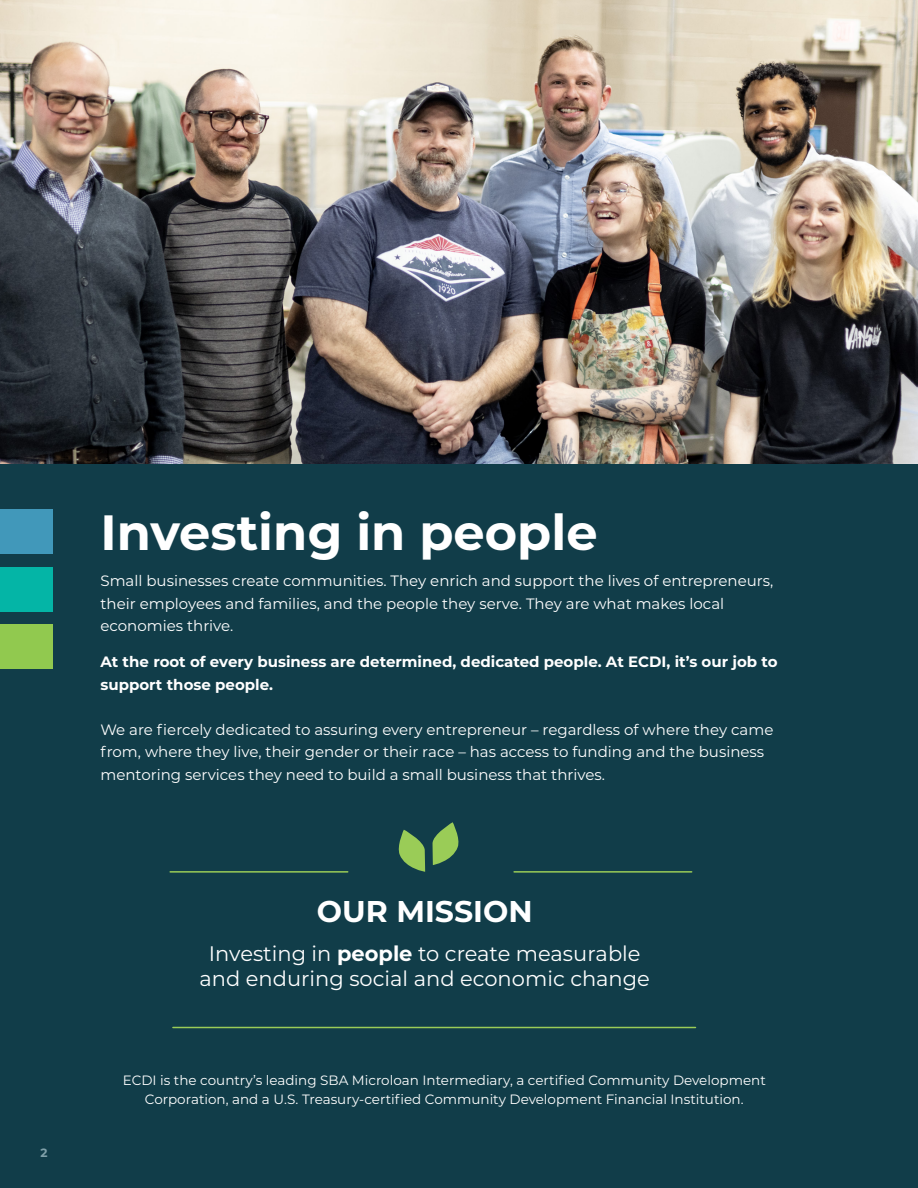
<style>
.page{position:relative;width:918px;height:1188px;background:#113d49}
.page>*{position:absolute;margin:0;border:0;box-sizing:border-box;transform-origin:0 0}
.H3_green{font:700 49.5px "Montserrat";color:#fff}
.H2_white{font:700 30px "Montserrat";color:#fff}
.t1{font:21px/25.2px "Montserrat";color:#fff;text-align:center}
.H3_green-2{font:15px/22.5px "Montserrat";color:#fff}
.t2{font:700 15px/22.5px "Montserrat";color:#fff}
.t3{font:13.5px/19.5px "Montserrat";color:#fff;text-align:center}
.t4{font:700 12px "Montserrat";color:#80a0a9}
.s1{font-weight:700}
</style>
<div class="page">
<img style="left:0;top:0;width:918px;height:463px">
<svg style="left:398px;top:830px;width:27px;height:42px"></svg>
<svg style="left:432px;top:822px;width:27px;height:43px"></svg>
<hr style="left:170px;top:871px;width:178px;height:2px;background:#9acc57">
<hr style="left:514px;top:871px;width:178px;height:2px;background:#9acc57">
<hr style="left:173px;top:1027px;width:523px;height:1px;background:#9acc57">
<div style="left:0;top:624px;width:52px;height:45px;background:#91c94f"></div>
<div style="left:0;top:567px;width:52px;height:44px;background:#04b5a6"></div>
<div style="left:0;top:510px;width:52px;height:44px;background:#4198ba"></div>
<p class="t4" style="left:40px;top:1145px;width:9px">2</p>
<p class="H3_green" style="left:100px;top:497px;width:499px">Investing in people</p>
<p class="H3_green-2" style="left:100px;top:569px;width:674px">Small businesses create communities. They enrich and support the lives of entrepreneurs, their employees and families, and the people they serve. They are what makes local economies thrive.</p>
<p class="t2" style="left:100px;top:650px;width:679px">At the root of every business are determined, dedicated people. At ECDI, it’s our job to support those people.</p>
<p class="H3_green-2" style="left:100px;top:718px;width:674px">We are fiercely dedicated to assuring every entrepreneur – regardless of where they came from, where they live, their gender or their race – has access to funding and the business mentoring services they need to build a small business that thrives.</p>
<p class="H2_white" style="left:317px;top:890px;width:217px">OUR MISSION</p>
<p class="t1" style="left:200px;top:940px;width:452px">Investing in <span class="s1">people</span> to create measurable and enduring social and economic change</p>
<p class="t3" style="left:123px;top:1070px;width:645px">ECDI is the country’s leading SBA Microloan Intermediary, a certified Community Development<br>Corporation, and a U.S. Treasury-certified Community Development Financial Institution.</p>
</div>
